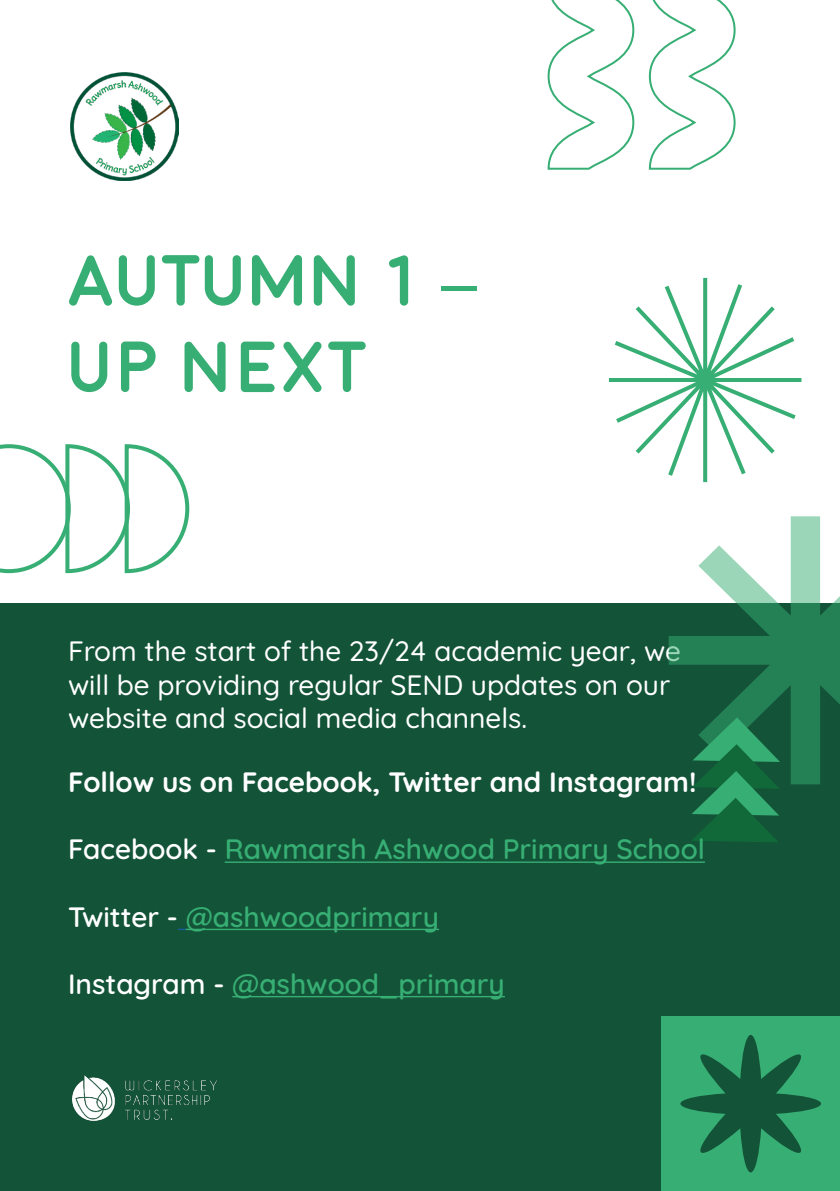
<style>
.page{position:relative;width:840px;height:1191px;background:#fff}
.page>*{position:absolute;margin:0;border:0;box-sizing:border-box;transform-origin:0 0}
.t1{font:700 72px/86.4px "Moon";color:#37ae73}
.t2{font:500 28px/33.6px "Quicksand";color:#fff}
.t3{font:600 28px "Quicksand";color:#37ae73}
.t4{font:700 28px "Quicksand";color:#fff}
.s1{color:#fff}
</style>
<div class="page">
<div style="left:0;top:603px;width:839px;height:588px;background:#135338"></div>
<svg style="left:648px;top:0;width:88px;height:170px"></svg>
<svg style="left:547px;top:0;width:88px;height:170px"></svg>
<svg style="left:692px;top:784px;width:87px;height:58px"></svg>
<div style="left:661px;top:1016px;width:178px;height:175px;background:#37ae73"></div>
<svg style="left:680px;top:1035px;width:140px;height:137px"></svg>
<hr style="left:224px;top:861px;width:480px;height:2px;background:#37ae73">
<svg style="left:178px;top:928px;width:8px;height:2px"></svg>
<hr style="left:186px;top:928px;width:252px;height:2px;background:#37ae73">
<hr style="left:232px;top:996px;width:272px;height:1px;background:#37ae73">
<svg style="left:0;top:444px;width:190px;height:130px"></svg>
<svg style="left:608px;top:277px;width:194px;height:206px"></svg>
<img style="left:73px;top:1075px;width:144px;height:46px">
<img style="left:70px;top:72px;width:109px;height:109px">
<svg style="left:668px;top:516px;width:171px;height:268px"></svg>
<p class="t1" style="left:68px;top:240px;width:412px">AUTUMN 1 –<br>UP NEXT</p>
<p class="t2" style="left:68px;top:631px;width:614px">From the start of the 23/24 academic year, we will be providing regular SEND updates on our website and social media channels.</p>
<p class="t4" style="left:68px;top:760px;width:629px">Follow us on Facebook, Twitter and Instagram!</p>
<p class="t3" style="left:68px;top:827px;width:638px"><span class="s1">Facebook -</span> Rawmarsh Ashwood Primary School</p>
<p class="t3" style="left:68px;top:895px;width:372px"><span class="s1">Twitter -</span> @ashwoodprimary</p>
<p class="t3" style="left:68px;top:962px;width:438px"><span class="s1">Instagram -</span> @ashwood_primary</p>
</div>
